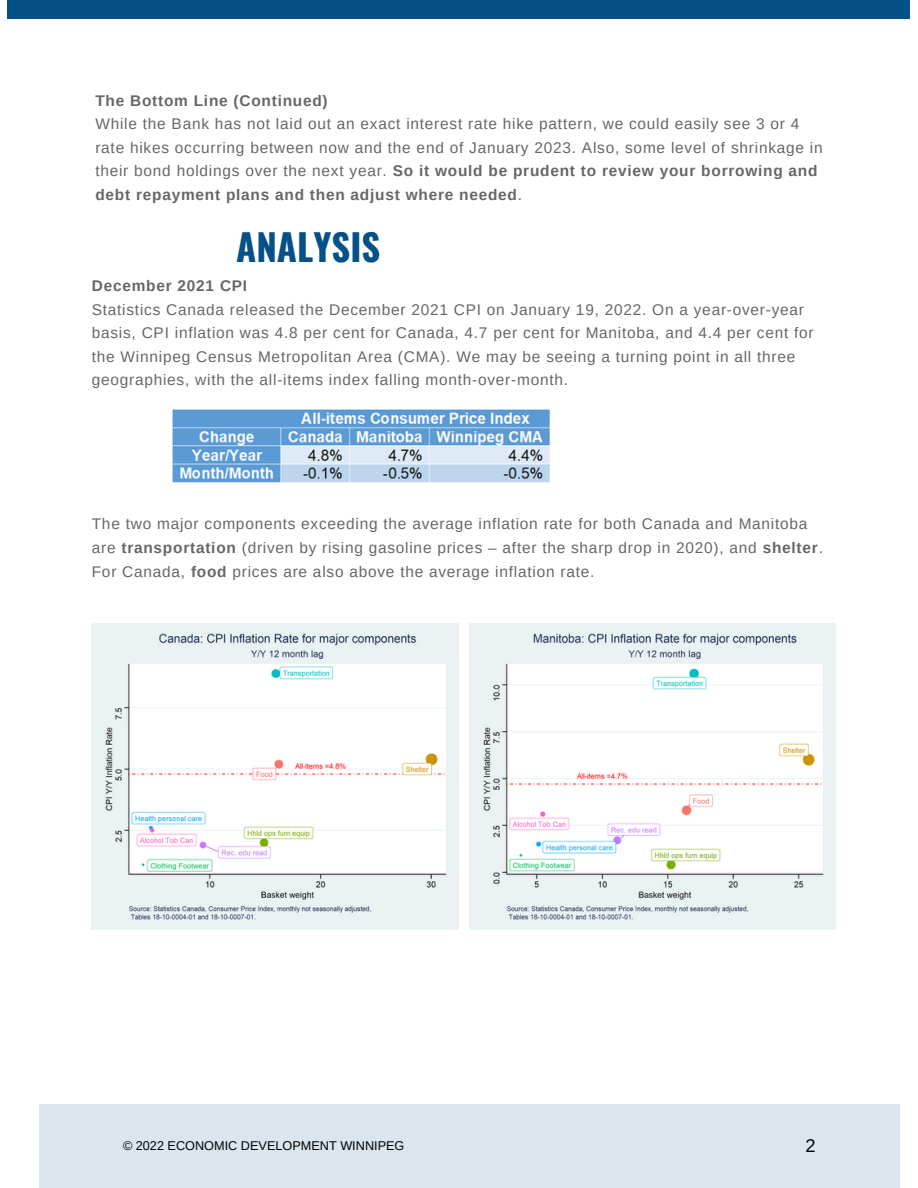
<style>
.page{position:relative;width:918px;height:1188px;background:#fff}
.page>*{position:absolute;margin:0;border:0;box-sizing:border-box;transform-origin:0 0}
.t1{font:700 36.75px "Oswald";color:#055087}
.t2{font:18.3px "Arimo";color:#000}
.t3{font:15.45px/23.7px "Arimo";letter-spacing:.05em;color:#666}
.t4{font:700 15.45px "Arimo";letter-spacing:.05em;color:#666}
.t5{font:12.75px "Arimo";color:#000}
.s1{font-weight:700}
</style>
<div class="page">
<div style="left:8px;top:0;width:902px;height:19px;background:#055087"></div>
<div style="left:39px;top:1104px;width:861px;height:84px;background:#dae5ed"></div>
<img style="left:173px;top:409px;width:377px;height:74px">
<img style="left:92px;top:623px;width:367px;height:306px">
<img style="left:469px;top:623px;width:367px;height:306px">
<p class="t4" style="left:95px;top:92px;width:234px">The Bottom Line (Continued)</p>
<p class="t3" style="left:95px;top:112px;width:729px">While the Bank has not laid out an exact interest rate hike pattern, we could easily see 3 or 4 rate hikes occurring between now and the end of January 2023. Also, some level of shrinkage in their bond holdings over the next year. <span class="s1">So it would be prudent to review your borrowing and debt repayment plans and then adjust where needed</span>.</p>
<p class="t1" style="left:236px;top:218px;width:146px">ANALYSIS</p>
<p class="t4" style="left:92px;top:277px;width:157px">December 2021 CPI</p>
<p class="t3" style="left:92px;top:297px;width:723px">Statistics Canada released the December 2021 CPI on January 19, 2022. On a year-over-year basis, CPI inflation was 4.8 per cent for Canada, 4.7 per cent for Manitoba, and 4.4 per cent for the Winnipeg Census Metropolitan Area (CMA). We may be seeing a turning point in all three geographies, with the all-items index falling month-over-month.</p>
<p class="t3" style="left:92px;top:512px;width:733px">The two major components exceeding the average inflation rate for both Canada and Manitoba are <span class="s1">transportation</span> (driven by rising gasoline prices – after the sharp drop in 2020), and <span class="s1">shelter</span>.<br>For Canada, <span class="s1">food</span> prices are also above the average inflation rate.</p>
<p class="t5" style="left:123px;top:1138px;width:283px">© 2022 ECONOMIC DEVELOPMENT WINNIPEG</p>
<p class="t2" style="left:805px;top:1136px;width:12px">2</p>
</div>
